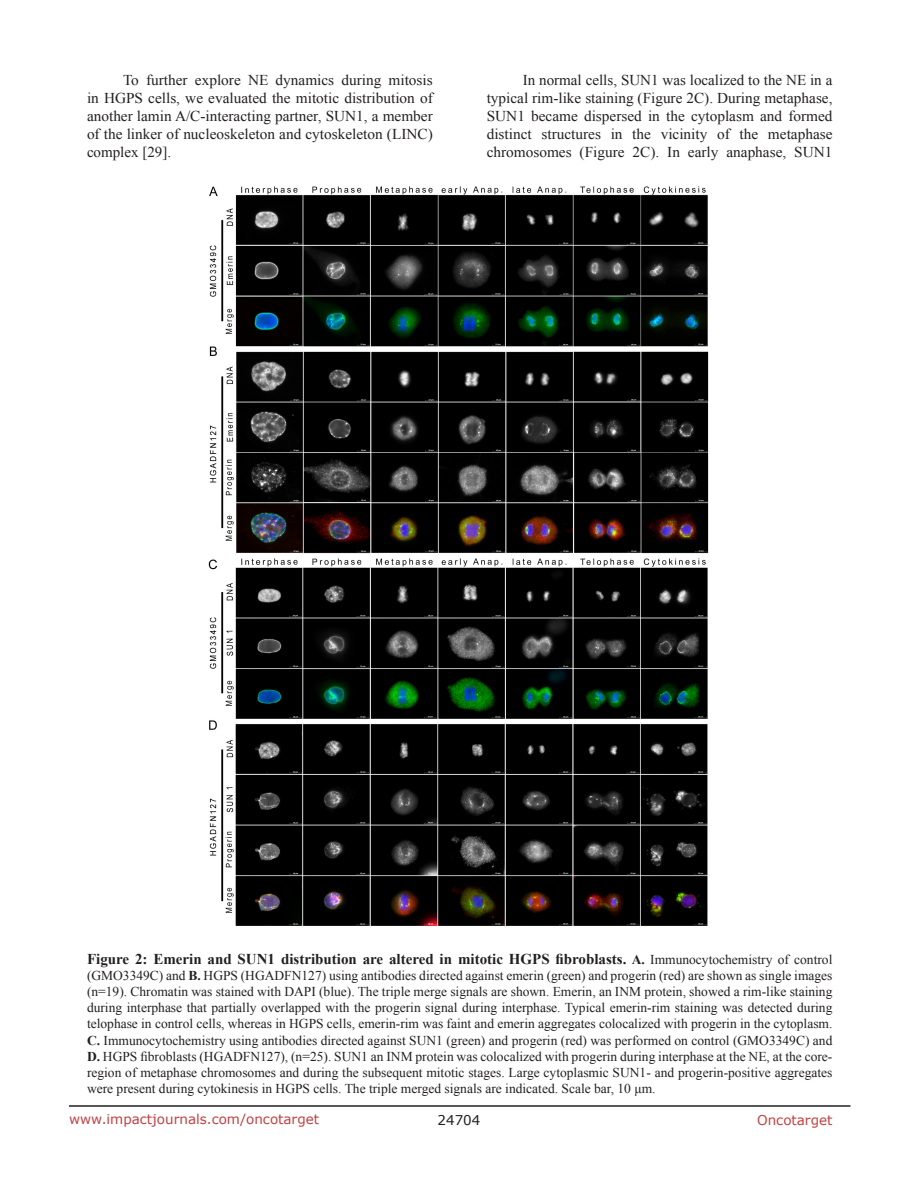
<style>
.page{position:relative;width:918px;height:1188px;background:#fff}
.page>*{position:absolute;margin:0;border:0;box-sizing:border-box;transform-origin:0 0}
.BodyText{font:15px/18px "Times New Roman";color:#231f20;text-align:justify}
.figuretext{font:700 15px "Times New Roman";color:#231f20}
.figuretext-2{font:13.5px/16.2px "Times New Roman";color:#231f20;text-align:justify}
.t1{font:13.5px "Verdana";color:#c24141}
.t2{font:13.5px "Verdana";color:#231f20}
.s1{font-size:13.5px}
.s2{font-weight:400;font-size:13.5px}
.s3{font-weight:700}
</style>
<div class="page">
<hr style="left:69px;top:1105px;width:781px;height:2px;background:#231f20">
<img style="left:208px;top:186px;width:501px;height:740px">
<p class="BodyText" style="left:87px;top:71px;width:347px;text-indent:36px">To further explore NE dynamics during mitosis in HGPS cells, we evaluated the mitotic distribution of another lamin A/C-interacting partner, SUN1, a member of the linker of nucleoskeleton and cytoskeleton (LINC) complex [29].</p>
<p class="BodyText" style="left:487px;top:71px;width:347px;text-indent:36px">In normal cells, SUN1 was localized to the NE in a typical rim-like staining (Figure 2C). During metaphase, SUN1 became dispersed in the cytoplasm and formed distinct structures in the vicinity of the metaphase chromosomes (Figure 2C). In early anaphase, SUN1</p>
<p class="figuretext" style="left:87px;top:948px;width:747px">Figure 2: Emerin and SUN1 distribution are altered in mitotic HGPS fibroblasts. <span class="s1">A.</span> <span class="s2">Immunocytochemistry of control</span></p>
<p class="figuretext-2" style="left:87px;top:967px;width:747px">(GMO3349C) and <span class="s3">B.</span> HGPS (HGADFN127) using antibodies directed against emerin (green) and progerin (red) are shown as single images (n=19). Chromatin was stained with DAPI (blue). The triple merge signals are shown. Emerin, an INM protein, showed a rim-like staining during interphase that partially overlapped with the progerin signal during interphase. Typical emerin-rim staining was detected during telophase in control cells, whereas in HGPS cells, emerin-rim was faint and emerin aggregates colocalized with progerin in the cytoplasm.<br><span class="s3">C.</span> Immunocytochemistry using antibodies directed against SUN1 (green) and progerin (red) was performed on control (GMO3349C) and <span class="s3">D.</span> HGPS fibroblasts (HGADFN127), (n=25). SUN1 an INM protein was colocalized with progerin during interphase at the NE, at the core&shy;region of metaphase chromosomes and during the subsequent mitotic stages. Large cytoplasmic SUN1- and progerin-positive aggregates were present during cytokinesis in HGPS cells. The triple merged signals are indicated. Scale bar, 10 μm.</p>
<p class="t1" style="left:69px;top:1110px;width:252px">www.impactjournals.com/oncotarget</p>
<p class="t2" style="left:438px;top:1111px;width:44px">24704</p>
<p class="t1" style="left:757px;top:1111px;width:77px">Oncotarget</p>
</div>
